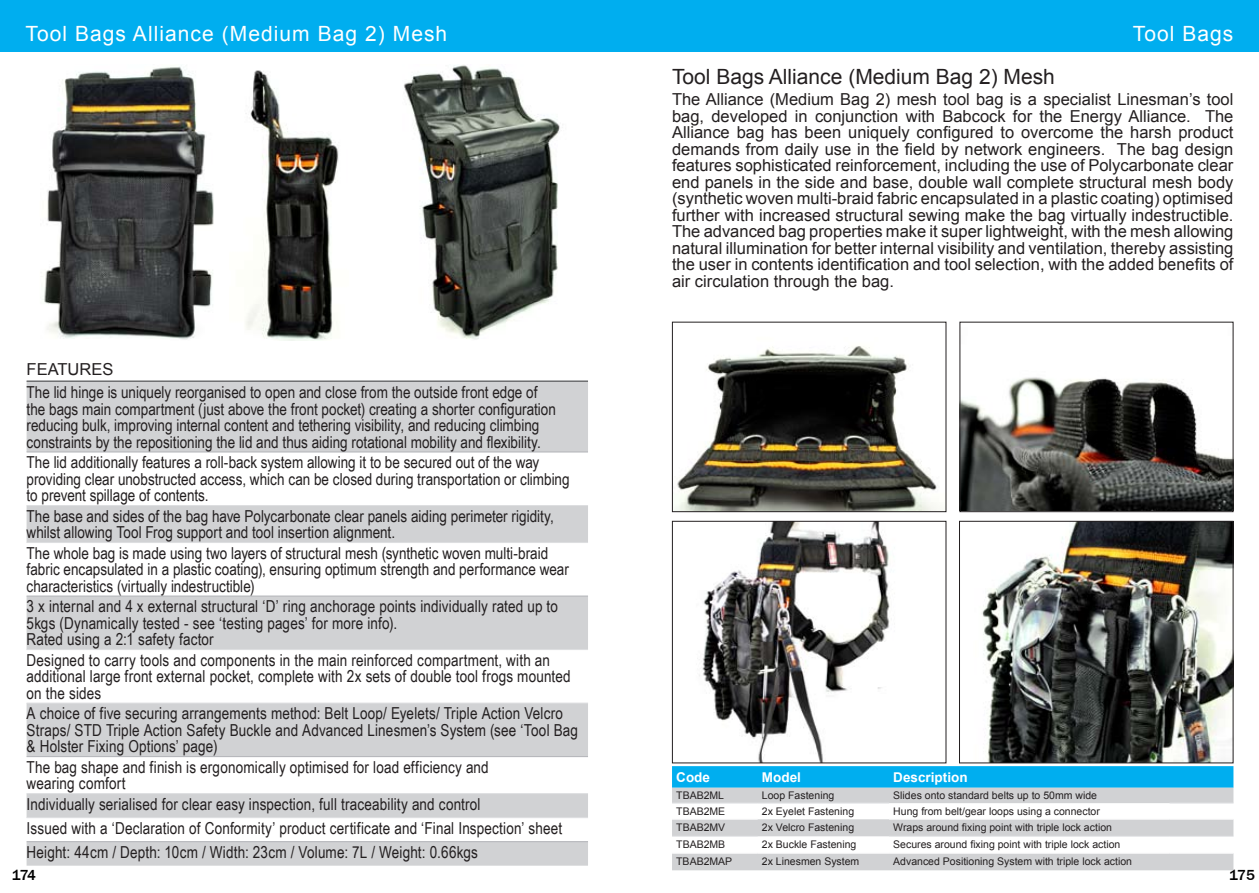
<style>
.page{position:relative;width:1259px;height:893px;background:#fff}
.page>*{position:absolute;margin:0;border:0;box-sizing:border-box;transform-origin:0 0}
.t1{font:21px "Arial";letter-spacing:.05em;color:#fff}
.t2{font:21px "Arial";color:#231f20}
.t3{font:16.5px/16.5px "Arial Narrow";letter-spacing:.005em;color:#231f20}
.t4{font:16.5px/16.5px "Arial";color:#231f20;text-align:justify}
.t5{font:500 15px "Franklin Gothic";letter-spacing:-.06em;color:#000}
.t6{font:700 13.5px "Arial";color:#fff}
.t7{font:10.5px "Arial";color:#231f20}
</style>
<div class="page">
<img style="left:404px;top:65px;width:156px;height:275px">
<div style="left:0;top:0;width:1259px;height:52px;background:#00aeef"></div>
<img style="left:42px;top:66px;width:172px;height:274px">
<img style="left:981px;top:523px;width:250px;height:238px">
<div style="left:959px;top:521px;width:274px;height:242px;border:1px solid #231f20"></div>
<img style="left:699px;top:523px;width:191px;height:238px">
<div style="left:672px;top:521px;width:274px;height:242px;border:1px solid #231f20"></div>
<svg style="left:672px;top:766px;width:561px;height:22px;background:#06afee"></svg>
<svg style="left:672px;top:788px;width:561px;height:82px;fill:#d1d2d4"></svg>
<hr style="left:672px;top:803px;width:85px;height:1px;background:#e6e7e9">
<hr style="left:757px;top:803px;width:132px;height:1px;background:#e6e7e9">
<hr style="left:1169px;top:803px;width:64px;height:1px;background:#e6e7e9">
<hr style="left:672px;top:836px;width:85px;height:1px;background:#e6e7e9">
<hr style="left:889px;top:836px;width:280px;height:1px;background:#e6e7e9">
<hr style="left:1169px;top:836px;width:64px;height:1px;background:#e6e7e9">
<hr style="left:672px;top:819px;width:85px;height:1px;background:#f5f5f6">
<hr style="left:889px;top:819px;width:280px;height:1px;background:#f5f5f6">
<hr style="left:1169px;top:819px;width:64px;height:1px;background:#f5f5f6">
<hr style="left:672px;top:853px;width:85px;height:1px;background:#f5f5f6">
<hr style="left:757px;top:853px;width:132px;height:1px;background:#f5f5f6">
<hr style="left:889px;top:853px;width:280px;height:1px;background:#f5f5f6">
<hr style="left:1169px;top:853px;width:64px;height:1px;background:#f5f5f6">
<svg style="left:27px;top:382px;width:561px;height:484px;fill:#d1d2d4"></svg>
<hr style="left:27px;top:452px;width:561px;height:1px;background:#b2b3b7">
<hr style="left:27px;top:596px;width:561px;height:1px;background:#b2b3b7">
<hr style="left:27px;top:756px;width:561px;height:1px;background:#b2b3b7">
<hr style="left:27px;top:841px;width:561px;height:1px;background:#b2b3b7">
<hr style="left:27px;top:505px;width:561px;height:1px;background:#dddee0">
<hr style="left:27px;top:542px;width:561px;height:1px;background:#dddee0">
<hr style="left:27px;top:649px;width:561px;height:1px;background:#dddee0">
<hr style="left:27px;top:703px;width:561px;height:1px;background:#dddee0">
<hr style="left:27px;top:793px;width:561px;height:1px;background:#dddee0">
<hr style="left:27px;top:817px;width:561px;height:1px;background:#dddee0">
<hr style="left:27px;top:380px;width:561px;height:2px;background:#6c6d70">
<img style="left:961px;top:377px;width:270px;height:133px">
<div style="left:959px;top:322px;width:274px;height:190px;border:1px solid #231f20"></div>
<img style="left:675px;top:346px;width:266px;height:164px">
<div style="left:672px;top:322px;width:274px;height:190px;border:1px solid #231f20"></div>
<img style="left:245px;top:70px;width:94px;height:270px">
<p class="t1" style="left:26px;top:20px;width:423px">Tool Bags Alliance (Medium Bag 2) Mesh</p>
<p class="t1" style="left:1132px;top:20px;width:102px">Tool Bags</p>
<p class="t4" style="left:27px;top:361px;width:88px">FEATURES</p>
<p class="t3" style="left:27px;top:384px;width:531px">The lid hinge is uniquely reorganised to open and close from the outside front edge of the bags main compartment (just above the front pocket) creating a shorter configuration reducing bulk, improving internal content and tethering visibility, and reducing climbing constraints by the repositioning the lid and thus aiding rotational mobility and flexibility.</p>
<p class="t3" style="left:27px;top:454px;width:544px">The lid additionally features a roll-back system allowing it to be secured out of the way providing clear unobstructed access, which can be closed during transportation or climbing to prevent spillage of contents.</p>
<p class="t3" style="left:27px;top:507px;width:529px">The base and sides of the bag have Polycarbonate clear panels aiding perimeter rigidity, whilst allowing Tool Frog support and tool insertion alignment.</p>
<p class="t3" style="left:27px;top:544px;width:544px">The whole bag is made using two layers of structural mesh (synthetic woven multi-braid fabric encapsulated in a plastic coating), ensuring optimum strength and performance wear characteristics (virtually indestructible)</p>
<p class="t3" style="left:27px;top:598px;width:533px">3 x internal and 4 x external structural ‘D’ ring anchorage points individually rated up to<br>5kgs (Dynamically tested - see ‘testing pages’ for more info).<br>Rated using a 2:1 safety factor</p>
<p class="t3" style="left:27px;top:651px;width:545px">Designed to carry tools and components in the main reinforced compartment, with an additional large front external pocket, complete with 2x sets of double tool frogs mounted on the sides</p>
<p class="t3" style="left:27px;top:705px;width:553px">A choice of five securing arrangements method: Belt Loop/ Eyelets/ Triple Action Velcro<br>Straps/ STD Triple Action Safety Buckle and Advanced Linesmen’s System (see ‘Tool Bag &amp; Holster Fixing Options’ page)</p>
<p class="t3" style="left:27px;top:758px;width:464px">The bag shape and finish is ergonomically optimised for load efficiency and wearing comfort</p>
<p class="t3" style="left:27px;top:791px;width:537px;line-height:24px">Individually serialised for clear easy inspection, full traceability and control<br>Issued with a ‘Declaration of Conformity’ product certificate and ‘Final Inspection’ sheet<br>Height: 44cm / Depth: 10cm / Width: 23cm / Volume: 7L / Weight: 0.66kgs</p>
<p class="t5" style="left:12px;top:866px;width:26px">174</p>
<p class="t2" style="left:672px;top:63px;width:384px">Tool Bags Alliance (Medium Bag 2) Mesh</p>
<p class="t4" style="left:672px;top:92px;width:563px">The Alliance (Medium Bag 2) mesh tool bag is a specialist Linesman’s tool bag, developed in conjunction with Babcock for the Energy Alliance. The Alliance bag has been uniquely configured to overcome the harsh product demands from daily use in the field by network engineers. The bag design features sophisticated reinforcement, including the use of Polycarbonate clear end panels in the side and base, double wall complete structural mesh body (synthetic woven multi-braid fabric encapsulated in a plastic coating) optimised further with increased structural sewing make the bag virtually indestructible.<br>The advanced bag properties make it super lightweight, with the mesh allowing natural illumination for better internal visibility and ventilation, thereby assisting the user in contents identification and tool selection, with the added benefits of air circulation through the bag.</p>
<p class="t6" style="left:676px;top:768px;width:35px">Code</p>
<p class="t6" style="left:762px;top:768px;width:41px">Model</p>
<p class="t6" style="left:893px;top:768px;width:76px">Description</p>
<p class="t7" style="left:676px;top:788px;width:49px">TBAB2ML</p>
<p class="t7" style="left:762px;top:788px;width:74px">Loop Fastening</p>
<p class="t7" style="left:893px;top:788px;width:205px">Slides onto standard belts up to 50mm wide</p>
<p class="t7" style="left:676px;top:804px;width:51px">TBAB2ME</p>
<p class="t7" style="left:762px;top:804px;width:94px">2x Eyelet Fastening</p>
<p class="t7" style="left:893px;top:804px;width:208px">Hung from belt/gear loops using a connector</p>
<p class="t7" style="left:676px;top:821px;width:51px">TBAB2MV</p>
<p class="t7" style="left:762px;top:821px;width:94px">2x Velcro Fastening</p>
<p class="t7" style="left:893px;top:821px;width:220px">Wraps around fixing point with triple lock action</p>
<p class="t7" style="left:676px;top:838px;width:51px">TBAB2MB</p>
<p class="t7" style="left:762px;top:838px;width:96px">2x Buckle Fastening</p>
<p class="t7" style="left:893px;top:838px;width:229px">Secures around fixing point with triple lock action</p>
<p class="t7" style="left:676px;top:855px;width:58px">TBAB2MAP</p>
<p class="t7" style="left:762px;top:855px;width:99px">2x Linesmen System</p>
<p class="t7" style="left:893px;top:855px;width:240px">Advanced Positioning System with triple lock action</p>
<p class="t5" style="left:1229px;top:866px;width:27px">175</p>
</div>
